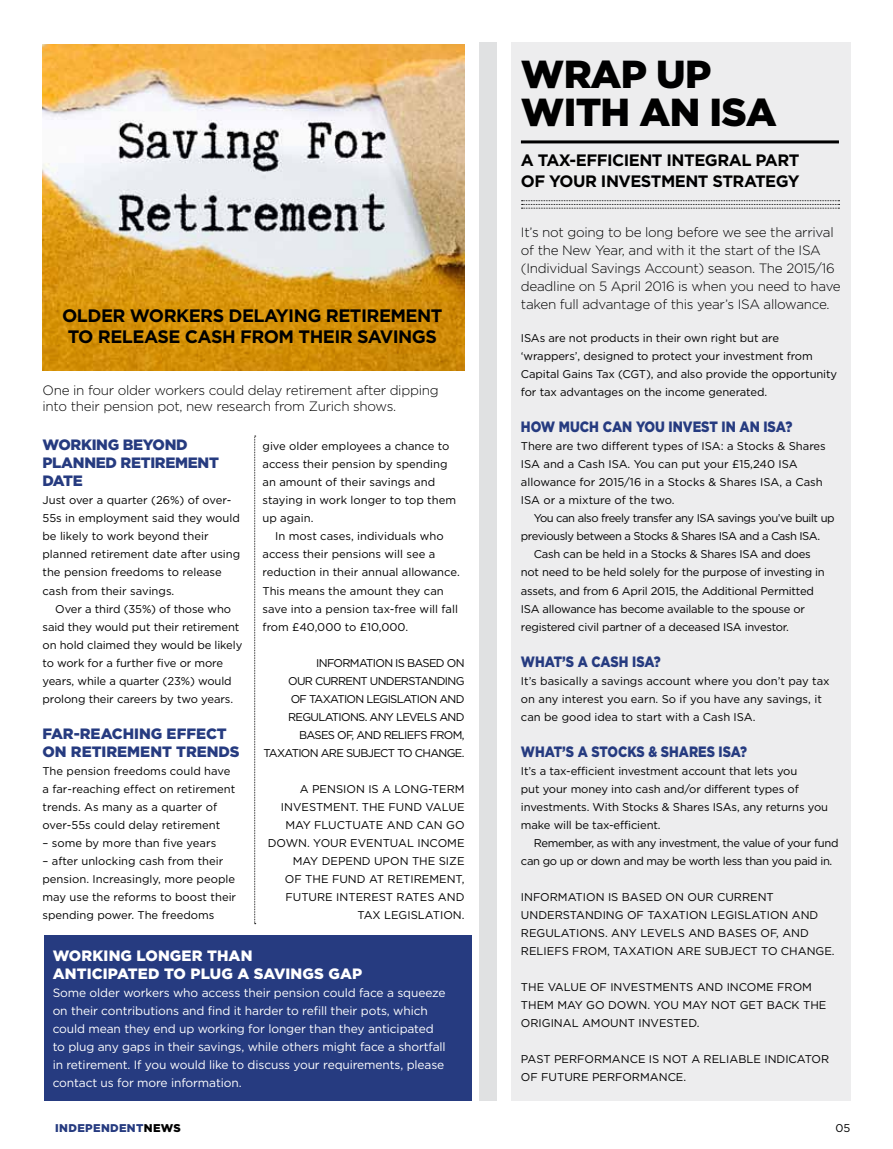
<style>
.page{position:relative;width:893px;height:1149px;background:#fff}
.page>*{position:absolute;margin:0;border:0;box-sizing:border-box;transform-origin:0 0}
.t1{font:900 39px/38px "Gotham HTF";letter-spacing:-.02em;color:#000}
.t2{font:700 18px "Gotham HTF";letter-spacing:-.03em;color:#000}
.t3{font:700 16.5px/21px "Gotham HTF";letter-spacing:-.03em;color:#000}
.t4{font:900 15px "Gotham HTF";color:#263b80}
.t5{font:900 15px/18px "Gotham HTF";letter-spacing:.01em;color:#fff}
.t6{font:900 15px "Gotham HTF";color:#263b80;scale:.85 1}
.t7{font:900 15px "Gotham HTF";color:#263b80;scale:.86 1}
.t8{font:900 15px/18px "Gotham HTF";letter-spacing:-.02em;color:#263b80}
.t9{font:300 13.5px/18px "Gotham HTF";letter-spacing:-.02em;color:#000}
.t10{font:12px/18px "Gotham HTF";letter-spacing:-.01em;color:#fff}
.t11{font:11.25px/18px "Gotham HTF";letter-spacing:-.01em;color:#000}
.t12{font:11.25px/18px "Gotham HTF";letter-spacing:-.06em;color:#000;text-align:right}
.t13{font:11.25px "Gotham HTF";letter-spacing:-.04em;color:#000}
.t14{font:11.25px/18px "Gotham HTF";letter-spacing:-.03em;color:#000}
.t15{font:900 11.25px "Gotham HTF";letter-spacing:.03em;color:#263b80}
.s1{color:#000}
</style>
<div class="page">
<img style="left:43px;top:44px;width:422px;height:326px">
<div style="left:511px;top:43px;width:339px;height:1057px;background:#ededee"></div>
<div style="left:479px;top:43px;width:17px;height:1057px;background:#e0e1e2"></div>
<div style="left:44px;top:934px;width:428px;height:166px;background:#263b80"></div>
<svg style="left:521px;top:200px;width:319px;height:9px"></svg>
<hr style="left:521px;top:140px;width:318px;height:3px;background:#000">
<svg style="left:254px;top:435px;width:2px;height:489px"></svg>
<h1 class="t1" style="left:521px;top:54px;width:189px">WRAP UP<br>WIT</h1>
<h1 class="t1" style="left:601px;top:92px;width:150px">H AN ISA</h1>
<h2 class="t2" style="left:62px;top:305px;width:330px">OLDER WORKERS DELAYI NG RETI REME</h2>
<h2 class="t2" style="left:417px;top:305px;width:23px">NT</h2>
<h2 class="t2" style="left:68px;top:326px;width:55px">TO RELE</h2>
<h2 class="t2" style="left:144px;top:326px;width:166px">ASE CASH FROM THEI</h2>
<h2 class="t2" style="left:340px;top:326px;width:99px">R SAVI NGS</h2>
<p class="t9" style="left:43px;top:381px;width:398px;line-height:16.5px">One in four older workers could delay retirement after dipping into their pension pot, new research from Zurich shows.</p>
<h3 class="t8" style="left:43px;top:435px;width:134px">WORKING BEYOND<br>PLANNED</h3>
<h3 class="t4" style="left:121px;top:454px;width:79px">RETIREMENT</h3>
<h3 class="t4" style="left:43px;top:472px;width:32px">DATE</h3>
<p class="t11" style="left:43px;top:491px;width:199px">Just over a quarter (26%) of over-<br>55s in employment said they would be likely to work beyond their planned retirement date after using the pension freedoms to release cash from their savings.</p>
<p class="t11" style="left:43px;top:599px;width:201px;text-indent:13px">Over a third (35%) of those who said they would put their retirement on hold claimed they would be likely to work for a further five or more years, while a quarter (23%) would prolong their careers by two years.</p>
<h3 class="t4" style="left:43px;top:724px;width:135px">FAR-REACHING EFFE</h3>
<h3 class="t4" style="left:206px;top:724px;width:22px">CT</h3>
<h3 class="t4" style="left:43px;top:742px;width:109px">ON RETIREMENT</h3>
<h3 class="t4" style="left:176px;top:742px;width:33px">TREND</h3>
<h3 class="t4" style="left:230px;top:742px;width:11px">S</h3>
<p class="t11" style="left:43px;top:761px;width:194px">The pension freedoms could have a far-reaching effect on retirement trends. As many as a quarter of over-55s could delay retirement</p>
<p class="t11" style="left:43px;top:833px;width:175px">– some by more than five years</p>
<p class="t11" style="left:43px;top:851px;width:195px">– after unlocking cash from their pension. Increasingly, more people may use the reforms to boost their spending power. The freedoms</p>
<p class="t11" style="left:263px;top:437px;width:195px">give older employees a chance to access their pension by spending an amount of their savings and staying in work longer to top them up again.</p>
<p class="t11" style="left:263px;top:527px;width:199px;text-indent:13px">In most cases, individuals who access their pensions will see a reduction in their annual allowance.<br>This means the amount they can save into a pension tax-free will fall from £40,000 to £10,000.</p>
<p class="t12" style="left:263px;top:653px;width:203px">INFORMATION IS BASED ON<br>OUR CURRENT UNDERSTANDING<br>OF TAXATION LEGISLATION AND<br>REGULATIONS. ANY LEVELS AND<br>BASES OF, AND RELIEFS FROM,<br>TAXATION ARE SUBJECT TO CHANGE.</p>
<p class="t11" style="left:268px;top:779px;width:198px;text-align:right">A PENSION IS A LONG-TERM<br>INVESTMENT. THE FUND VALUE<br>MAY FLUCTUATE AND CAN GO<br>DOWN. YOUR EVENTUAL INCOME<br>MAY DEPEND UPON THE SIZE<br>OF THE FUND AT RETIREMENT,<br>FUTURE INTEREST RATES AND<br>TAX LEGISLATION.</p>
<h3 class="t5" style="left:53px;top:945px;width:199px;text-indent:68px">G LONGER THAN<br>ANTI CIPATED</h3>
<h3 class="t5" style="left:53px;top:945px;width:50px">WORKIN</h3>
<h3 class="t5" style="left:164px;top:963px;width:199px">TO PLUG A SAVIN GS GAP</h3>
<p class="t10" style="left:53px;top:982px;width:395px">Some older workers who access their pension could face a squeeze on their contributions and find it harder to refill their pots, which could mean they end up working for longer than they anticipated to plug any gaps in their savings, while others might face a shortfall in retirement. If you would like to discuss your requirements, please contact us for more information.</p>
<h3 class="t3" style="left:521px;top:149px;width:276px;text-indent:91px">CIENT I NTEGRAL PART<br>OF YOUR I NVESTME</h3>
<h3 class="t3" style="left:521px;top:149px;width:65px">A TAX-EFFI</h3>
<h3 class="t3" style="left:685px;top:170px;width:116px">NT ST RATE GY</h3>
<p class="t9" style="left:521px;top:223px;width:321px">It’s not going to be long before we see the arrival of the New Year, and with it the start of the ISA<br>(I ndividual Savings Account) season. The 2015/16 deadline on 5 April 2016 is when you need to have taken full advantage of this year’s ISA</p>
<p class="t9" style="left:764px;top:295px;width:68px">allowance.</p>
<p class="t11" style="left:521px;top:329px;width:318px">ISAs are not products in their own right but are ‘wrappers’, designed to protect your investment from Capital Gains Tax (CGT), and also provide the opportunity for tax advantages on the income generated.</p>
<h3 class="t7" style="left:521px;top:418px;width:317px">HOW MUCH CAN YOU INVEST IN AN ISA?</h3>
<p class="t11" style="left:521px;top:437px;width:306px">There are two different types of ISA: a Stocks &amp; Shares ISA and a Cash ISA. You can put your £15,240 ISA allowance for 2015/16 in a Stocks &amp; Shares ISA, a Cash ISA or a mixture of the two.</p>
<p class="t13" style="left:534px;top:512px;width:302px">You can also freely transfer any ISA savings you’ve built up</p>
<p class="t13" style="left:521px;top:530px;width:301px">previously between a Stocks &amp; Shares ISA and a Cash ISA.</p>
<p class="t11" style="left:534px;top:545px;width:279px">Cash can be held in a Stocks &amp; Shares ISA and does</p>
<p class="t11" style="left:521px;top:563px;width:305px">not need to be held solely for the purpose of investing in</p>
<p class="t11" style="left:521px;top:581px;width:295px">assets, and from 6 April 2015, the Additional Permitted</p>
<p class="t11" style="left:521px;top:599px;width:286px">ISA allowance has become available to the spouse or</p>
<p class="t11" style="left:521px;top:617px;width:270px">registered civil partner of a deceased ISA investor.</p>
<h3 class="t6" style="left:521px;top:652px;width:166px">WHAT’S A CASH ISA?</h3>
<p class="t11" style="left:521px;top:671px;width:310px">It’s basically a savings account where you don’t pay tax on any interest you earn. So if you have any savings, it can be good idea to start with a Cash ISA.</p>
<h3 class="t6" style="left:521px;top:742px;width:268px">WHAT’S A STOCKS &amp; SHARES ISA?</h3>
<p class="t11" style="left:521px;top:761px;width:309px">It’s a tax-efficient investment account that lets you<br>put your money into cash and/or different types of investments. With Stocks &amp; Shares ISAs, any returns you make will be tax-efficient.</p>
<p class="t14" style="left:521px;top:833px;width:319px;text-indent:13px">Remember, as with any investment, the value of your fund can go up or down and may be worth less than you paid in.</p>
<p class="t11" style="left:521px;top:887px;width:315px">INFORMATION IS BASED ON OUR CURRENT UNDERSTANDING OF TAXATION LEGISLATION AND REGULATIONS. ANY LEVELS AND BASES OF, AND RELIEFS FROM, TAXATION ARE SUBJECT TO CHANGE.</p>
<p class="t11" style="left:521px;top:977px;width:307px">THE VALUE OF INVESTMENTS AND INCOME FROM<br>THEM MAY GO DOWN. YOU MAY NOT GET BACK THE<br>ORIGINAL AMOUNT INVESTED.</p>
<p class="t11" style="left:521px;top:1049px;width:310px">PAST PERFORMANCE IS NOT A RELIABLE INDICATOR<br>OF FUTURE PERFORMANCE.</p>
<p class="t15" style="left:55px;top:1120px;width:127px">INDEPENDENT<span class="s1">NEWS</span></p>
<p class="t11" style="left:835px;top:1118px;width:16px">05</p>
</div>
